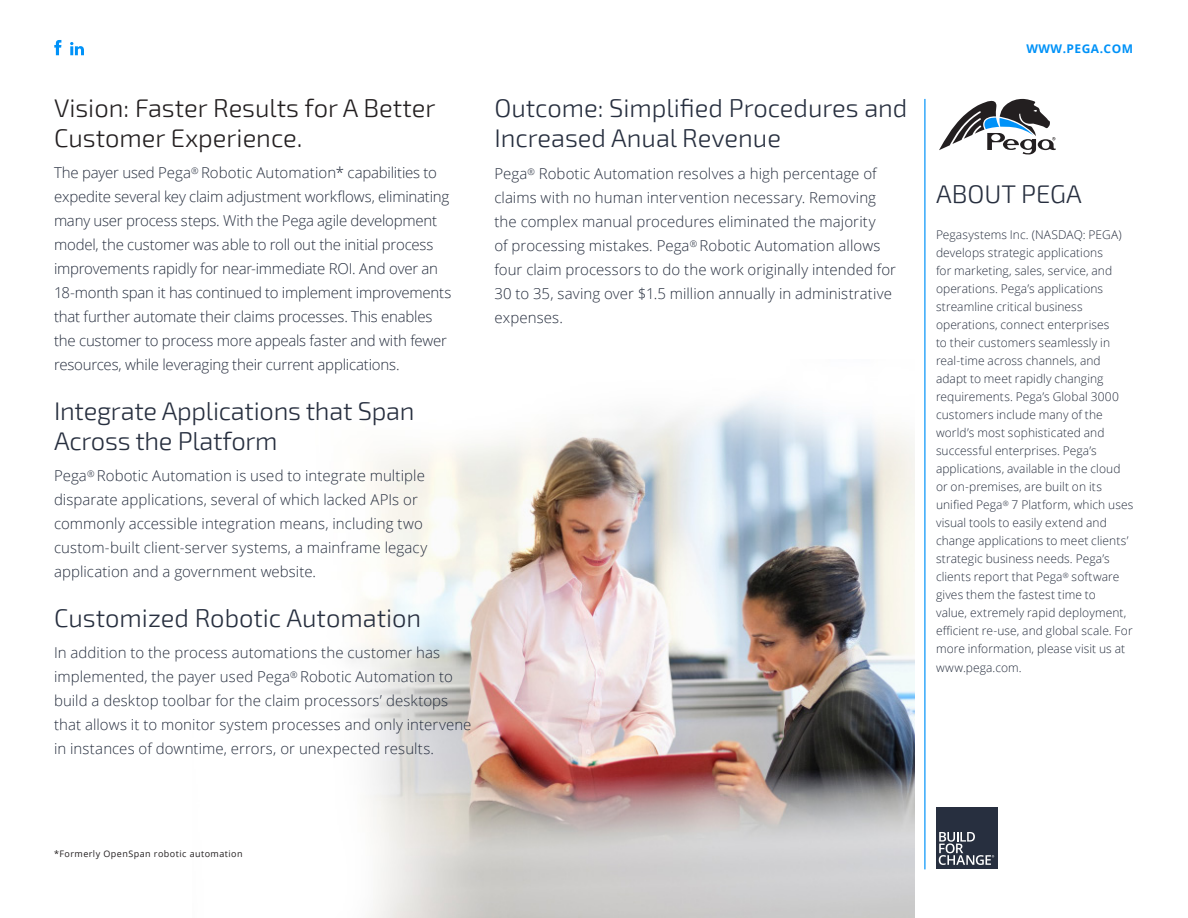
<style>
.page{position:relative;width:1188px;height:918px;background:#fff}
.page>*{position:absolute;margin:0;border:0;box-sizing:border-box;transform-origin:0 0}
.SUBHEAD{font:300 25.5px/30px "Exo 2";color:#272f3f}
.SUBHEAD-2{font:300 25.5px/30.6px "Exo 2";color:#231f20}
.BODY_TEXT{font:300 15px/24px "Open Sans";color:#272f3f}
.t1{font:300 12px/18px "Open Sans";letter-spacing:.005em;color:#272f3f}
.t2{font:700 12px "Open Sans";letter-spacing:.04em;color:#0092f8}
.type_of_case_study{font:9px "Open Sans";letter-spacing:.05em;color:#231f20}
</style>
<div class="page">
<svg style="left:70px;top:42px;width:14px;height:13px"></svg>
<svg style="left:54px;top:40px;width:7px;height:15px"></svg>
<hr style="left:924px;top:99px;width:1px;height:770px;background:#0092f8">
<div style="left:936px;top:808px;width:62px;height:61px;background:#272f3f"></div>
<svg style="left:939px;top:832px;width:55px;height:33px"></svg>
<svg style="left:939px;top:99px;width:117px;height:56px"></svg>
<img style="left:350px;top:397px;width:565px;height:521px">
<p class="SUBHEAD-2" style="left:54px;top:93px;width:383px">Vision: Faster Results for A Better<br>Customer Experience.</p>
<p class="BODY_TEXT" style="left:54px;top:160px;width:399px">The payer used Pega<sup>®</sup> Robotic Automation* capabilities to expedite several key claim adjustment workflows, eliminating many user process steps. With the Pega agile development model, the customer was able to roll out the initial process improvements rapidly for near-immediate ROI. And over an 18-month span it has continued to implement improvements that further automate their claims processes. This enables the customer to process more appeals faster and with fewer resources, while leveraging their current applications.</p>
<p class="SUBHEAD" style="left:54px;top:397px;width:362px">Integrate Applications that Span<br>Across the Platform</p>
<p class="BODY_TEXT" style="left:54px;top:463px;width:375px">Pega<sup>®</sup> Robotic Automation is used to integrate multiple disparate applications, several of which lacked APIs or commonly accessible integration means, including two custom-built client-server systems, a mainframe legacy application and a government website.</p>
<p class="SUBHEAD" style="left:54px;top:604px;width:369px">Customized Robotic Automation</p>
<p class="BODY_TEXT" style="left:54px;top:640px;width:419px">In addition to the process automations the customer has implemented, the payer used Pega<sup>®</sup> Robotic Automation to build a desktop toolbar for the claim processors’ desktops that allows it to monitor system processes and only intervene in instances of downtime, errors, or unexpected results.</p>
<p class="SUBHEAD" style="left:494px;top:93px;width:415px;line-height:30.6px">Outcome: Simplified Procedures and<br>Increased Anual Revenue</p>
<p class="BODY_TEXT" style="left:494px;top:161px;width:403px">Pega<sup>®</sup> Robotic Automation resolves a high percentage of claims with no human intervention necessary. Removing the complex manual procedures eliminated the majority<br>of processing mistakes. Pega<sup>®</sup> Robotic Automation allows four claim processors to do the work originally intended for 30 to 35, saving over $1.5 million annually in administrative expenses.</p>
<p class="t2" style="left:1026px;top:40px;width:108px">WWW.PEGA.COM</p>
<h1 class="SUBHEAD" style="left:936px;top:179px;width:147px">ABOUT PEGA</h1>
<p class="t1" style="left:936px;top:225px;width:199px">Pegasystems Inc. (NASDAQ: PEGA) develops strategic applications<br>for marketing, sales, service, and operations. Pega’s applications streamline critical business operations, connect enterprises<br>to their customers seamlessly in real-time across channels, and adapt to meet rapidly changing requirements. Pega’s Global 3000 customers include many of the world’s most sophisticated and successful enterprises. Pega’s applications, available in the cloud or on-premises, are built on its unified Pega<sup>®</sup> 7 Platform, which uses visual tools to easily extend and change applications to meet clients’ strategic business needs. Pega’s clients report that Pega<sup>®</sup> software gives them the fastest time to<br>value, extremely rapid deployment, efficient re-use, and global scale. For more information, please visit us at</p>
<p class="t1" style="left:936px;top:659px;width:87px">www.pega.com.</p>
<p class="type_of_case_study" style="left:54px;top:847px;width:190px">*Formerly OpenSpan robotic automation</p>
</div>
